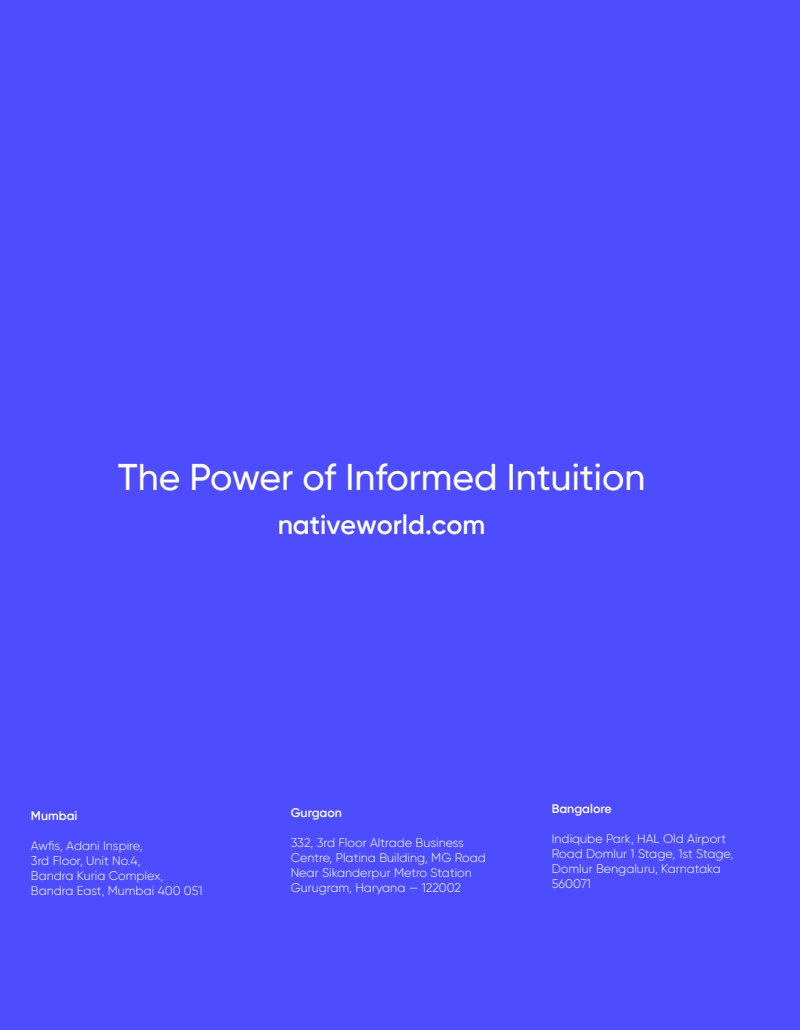
<style>
.page{position:relative;width:800px;height:1030px;background:#4d4cff}
.page>*{position:absolute;margin:0;border:0;box-sizing:border-box;transform-origin:0 0}
.t1{font:500 37.12px "Gilroy";color:#fff}
.t2{font:600 26.88px "Gilroy";color:#fff}
.t3{font:300 12.5px/15px "Gilroy";color:#fff}
.t4{font:600 12.5px "Gilroy";color:#fff}
</style>
<div class="page">
<h1 class="t1" style="left:118px;top:455px;width:529px">The Power of Informed Intuition</h1>
<h2 class="t2" style="left:278px;top:507px;width:209px">nativeworld.com</h2>
<p class="t4" style="left:31px;top:808px;width:48px">Mumbai</p>
<p class="t3" style="left:31px;top:838px;width:173px">Awfis, Adani Inspire,<br>3rd Floor, Unit No.4,<br>Bandra Kuria Complex,<br>Bandra East, Mumbai 400 051</p>
<p class="t4" style="left:291px;top:805px;width:53px">Gurgaon</p>
<p class="t3" style="left:291px;top:835px;width:197px">332, 3rd Floor Altrade Business<br>Centre, Platina Building, MG Road<br>Near Sikanderpur Metro Station<br>Gurugram, Haryana — 122002</p>
<p class="t4" style="left:552px;top:801px;width:62px">Bangalore</p>
<p class="t3" style="left:552px;top:831px;width:183px">Indiqube Park, HAL Old Airport<br>Road Domlur 1 Stage, 1st Stage,<br>Domlur Bengaluru, Karnataka<br>560071</p>
</div>
